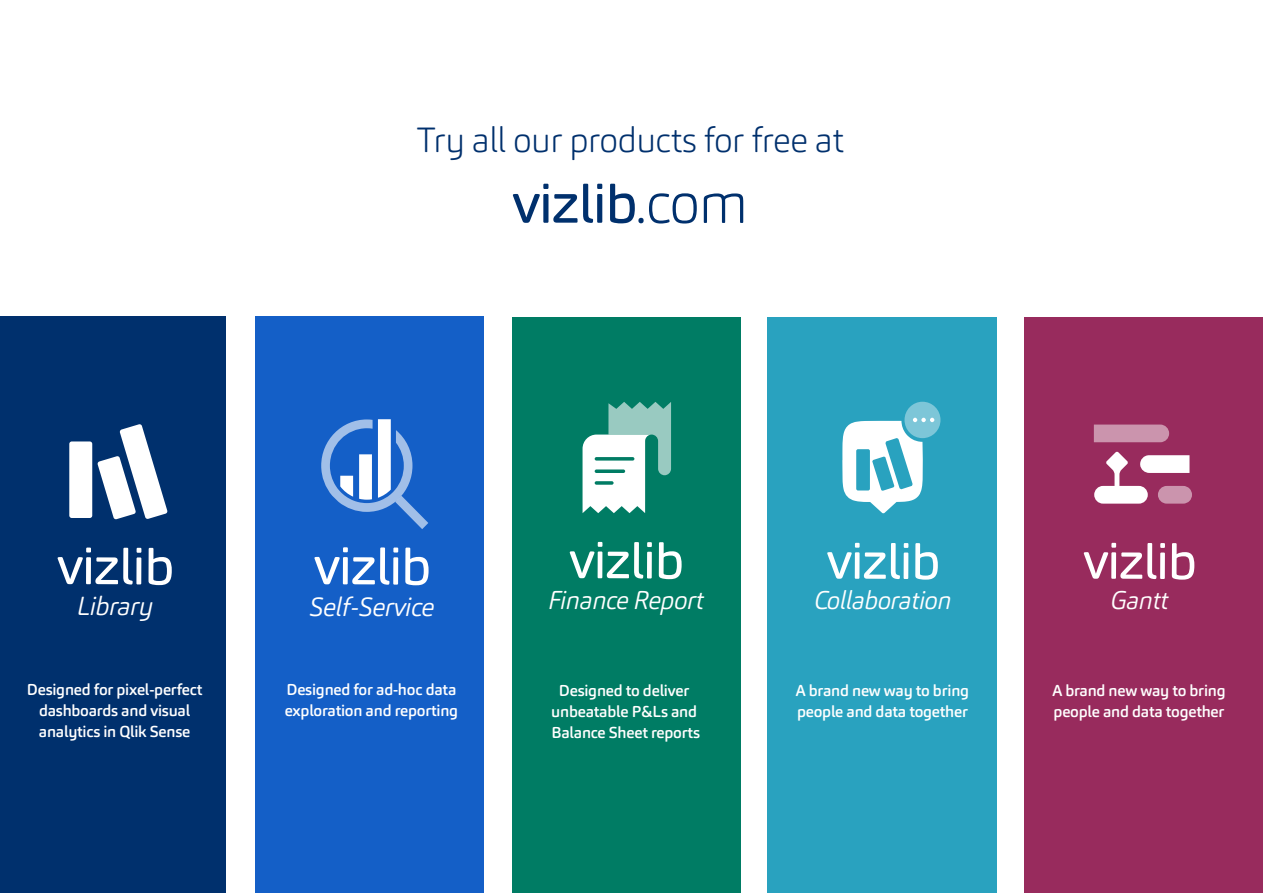
<style>
.page{position:relative;width:1263px;height:893px;background:#fff}
.page>*{position:absolute;margin:0;border:0;box-sizing:border-box;transform-origin:0 0}
.t1{font:200 57.75px "Carnas";color:#00306d}
.t2{font:200 34.65px "Carnas";letter-spacing:-.015em;color:#00306d}
.t3{font:italic 300 26.1px "Carnas";letter-spacing:-.02em;color:#fff}
.t4{font:italic 300 25.8px "Carnas";letter-spacing:-.025em;color:#fff}
.t5{font:italic 300 25.65px "Carnas";letter-spacing:-.02em;color:#fff}
.t6{font:italic 300 25.35px "Carnas";letter-spacing:-.02em;color:#fff}
.t7{font:500 15.6px/21.1px "Carnas";letter-spacing:-.015em;color:#fff}
</style>
<div class="page">
<svg style="left:513px;top:184px;width:64px;height:39px"></svg>
<svg style="left:583px;top:184px;width:19px;height:39px"></svg>
<div style="left:597px;top:194px;width:5px;height:29px;background:#00306d"></div>
<svg style="left:610px;top:184px;width:25px;height:39px"></svg>
<div style="left:512px;top:317px;width:229px;height:576px;background:#007c64"></div>
<div style="left:256px;top:316px;width:228px;height:577px;background:#145fc7"></div>
<div style="left:0;top:316px;width:226px;height:577px;background:#00306d"></div>
<div style="left:768px;top:317px;width:229px;height:576px;background:#29a2bf"></div>
<div style="left:1024px;top:317px;width:239px;height:576px;background:#982b5d"></div>
<svg style="left:582px;top:402px;width:89px;height:111px"></svg>
<svg style="left:570px;top:542px;width:82px;height:37px"></svg>
<div style="left:647px;top:552px;width:5px;height:26px;background:#fff"></div>
<svg style="left:659px;top:542px;width:23px;height:37px"></svg>
<svg style="left:321px;top:419px;width:107px;height:110px"></svg>
<svg style="left:314px;top:547px;width:84px;height:38px"></svg>
<div style="left:393px;top:557px;width:5px;height:28px;background:#fff"></div>
<svg style="left:405px;top:548px;width:24px;height:37px"></svg>
<div style="left:69px;top:441px;width:23px;height:77px;background:#fff;border-radius:2px"></div>
<svg style="left:97px;top:424px;width:71px;height:95px"></svg>
<svg style="left:58px;top:548px;width:83px;height:36px"></svg>
<div style="left:136px;top:557px;width:5px;height:27px;background:#fff"></div>
<svg style="left:148px;top:548px;width:24px;height:37px"></svg>
<div style="left:904px;top:402px;width:36px;height:36px;background:#7dc6d8;border-radius:50%"></div>
<svg style="left:827px;top:543px;width:81px;height:36px"></svg>
<div style="left:903px;top:552px;width:5px;height:27px;background:#fff"></div>
<svg style="left:915px;top:543px;width:23px;height:37px"></svg>
<svg style="left:842px;top:418px;width:92px;height:95px"></svg>
<svg style="left:1084px;top:543px;width:81px;height:36px"></svg>
<div style="left:1160px;top:552px;width:5px;height:27px;background:#fff"></div>
<svg style="left:1172px;top:543px;width:22px;height:37px"></svg>
<svg style="left:1094px;top:425px;width:75px;height:17px"></svg>
<svg style="left:1094px;top:452px;width:98px;height:52px"></svg>
<h2 class="t2" style="left:416px;top:118px;width:429px">Try all our products for free at</h2>
<h1 class="t1" style="left:635px;top:166px;width:115px">.com</h1>
<h3 class="t4" style="left:77px;top:590px;width:78px">Library</h3>
<h3 class="t6" style="left:814px;top:584px;width:139px">Collaboration</h3>
<h3 class="t5" style="left:548px;top:584px;width:157px">Finance Report</h3>
<h3 class="t3" style="left:309px;top:590px;width:126px">Self-Service</h3>
<h3 class="t6" style="left:1110px;top:584px;width:59px">Gantt</h3>
<p class="t7" style="left:27px;top:679px;width:177px;text-align:center">Designed for pixel-perfect dashboards and visual analytics in Qlik Sense</p>
<p class="t7" style="left:285px;top:679px;width:175px">Designed for ad-hoc data exploration and reporting</p>
<p class="t7" style="left:551px;top:679px;width:150px;text-align:center">Designed to deliver unbeatable P&amp;Ls and<br>Balance Sheet reports</p>
<p class="t7" style="left:796px;top:679px;width:175px">A brand new way to bring people and data together</p>
<p class="t7" style="left:1052px;top:679px;width:175px">A brand new way to bring people and data together</p>
</div>
